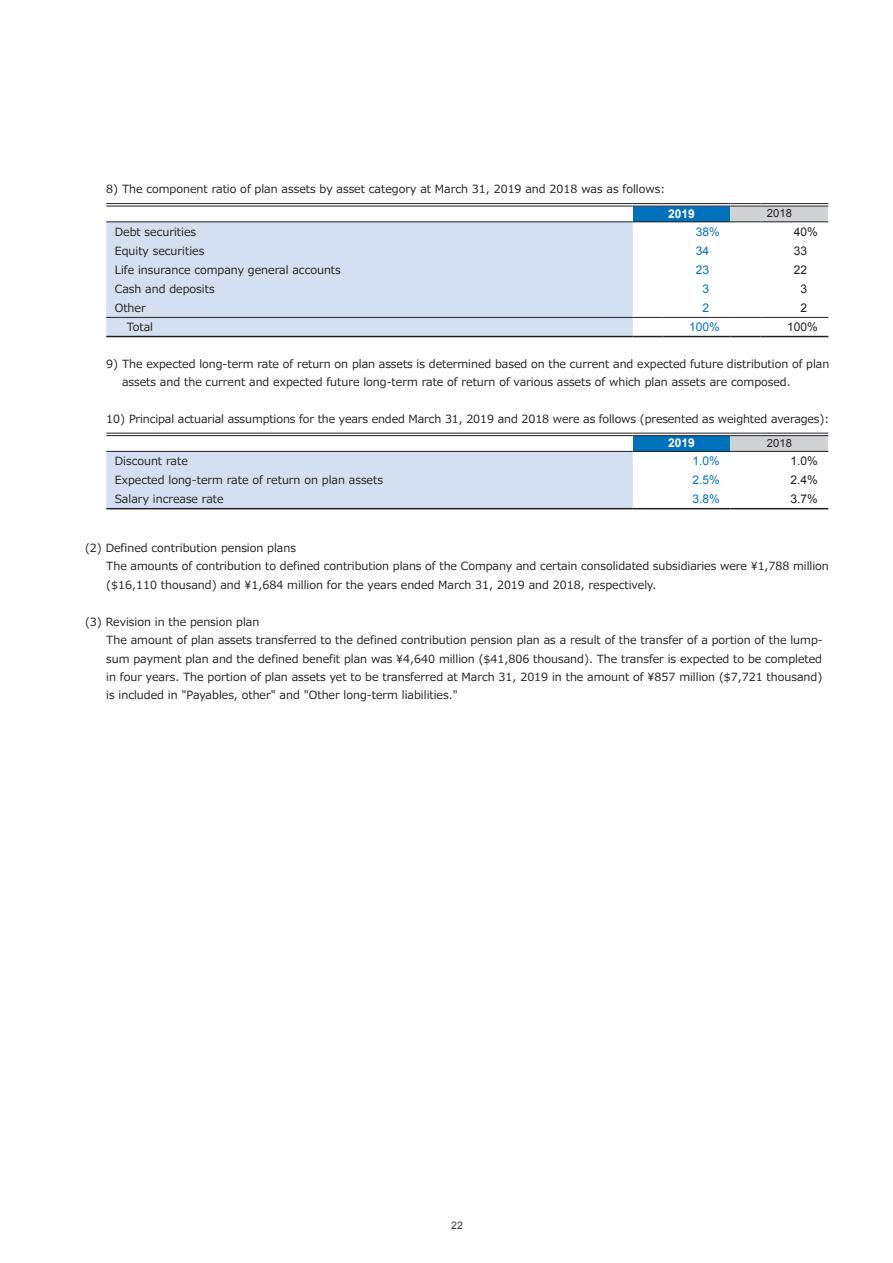
<style>
.page{position:relative;width:893px;height:1263px;background:#fff}
.page>*{position:absolute;margin:0;border:0;box-sizing:border-box;transform-origin:0 0}
.t1{font:12px "Arial";color:#0072bc}
.t2{font:12px "Arial";color:#231f20}
.t3{font:700 12px "Arial";color:#fff}
.t4{font:11.25px/18.5px "Meiryo";color:#231f20}
.t5{font:11.25px "Arial";color:#231f20}
.t6{font:10.5px "Arial";color:#3e3e3f}
</style>
<div class="page">
<div style="left:633px;top:205px;width:97px;height:17px;background:#0072bc"></div>
<div style="left:730px;top:205px;width:98px;height:17px;background:#d1d2d4"></div>
<div style="left:106px;top:223px;width:527px;height:113px;background:#d4e0f1"></div>
<hr style="left:662px;top:203px;width:68px;height:3px;background:#fff">
<hr style="left:730px;top:203px;width:30px;height:3px;background:#fff">
<hr style="left:760px;top:203px;width:68px;height:3px;background:#fff">
<hr style="left:106px;top:222px;width:527px;height:1px;background:#231f20">
<svg style="left:633px;top:222px;width:29px;height:1px"></svg>
<hr style="left:662px;top:222px;width:68px;height:1px;background:#231f20">
<hr style="left:730px;top:222px;width:30px;height:1px;background:#231f20">
<hr style="left:760px;top:222px;width:68px;height:1px;background:#231f20">
<hr style="left:106px;top:336px;width:527px;height:1px;background:#231f20">
<svg style="left:633px;top:336px;width:29px;height:1px"></svg>
<hr style="left:662px;top:336px;width:68px;height:1px;background:#231f20">
<hr style="left:730px;top:336px;width:30px;height:1px;background:#231f20">
<hr style="left:760px;top:336px;width:68px;height:1px;background:#231f20">
<hr style="left:106px;top:203px;width:527px;height:1px;background:#231f20">
<hr style="left:106px;top:206px;width:527px;height:1px;background:#231f20">
<svg style="left:633px;top:203px;width:29px;height:4px"></svg>
<hr style="left:662px;top:203px;width:68px;height:1px;background:#231f20">
<hr style="left:662px;top:206px;width:68px;height:1px;background:#231f20">
<hr style="left:730px;top:203px;width:30px;height:1px;background:#231f20">
<hr style="left:730px;top:206px;width:30px;height:1px;background:#231f20">
<hr style="left:760px;top:203px;width:68px;height:1px;background:#231f20">
<hr style="left:760px;top:206px;width:68px;height:1px;background:#231f20">
<hr style="left:106px;top:317px;width:527px;height:1px;background:#231f20">
<svg style="left:633px;top:317px;width:29px;height:1px"></svg>
<hr style="left:662px;top:317px;width:68px;height:1px;background:#231f20">
<hr style="left:730px;top:317px;width:30px;height:1px;background:#231f20">
<hr style="left:760px;top:317px;width:68px;height:1px;background:#231f20">
<div style="left:633px;top:434px;width:97px;height:17px;background:#0072bc"></div>
<div style="left:730px;top:434px;width:98px;height:17px;background:#d1d2d4"></div>
<div style="left:106px;top:452px;width:527px;height:56px;background:#d4e0f1"></div>
<hr style="left:633px;top:433px;width:97px;height:3px;background:#fff">
<hr style="left:730px;top:433px;width:98px;height:3px;background:#fff">
<hr style="left:106px;top:451px;width:527px;height:1px;background:#231f20">
<hr style="left:633px;top:451px;width:97px;height:1px;background:#231f20">
<hr style="left:730px;top:451px;width:98px;height:1px;background:#231f20">
<hr style="left:106px;top:433px;width:527px;height:1px;background:#231f20">
<hr style="left:106px;top:435px;width:527px;height:1px;background:#231f20">
<hr style="left:633px;top:433px;width:97px;height:1px;background:#231f20">
<hr style="left:633px;top:435px;width:97px;height:1px;background:#231f20">
<hr style="left:730px;top:433px;width:98px;height:1px;background:#231f20">
<hr style="left:730px;top:435px;width:98px;height:1px;background:#231f20">
<hr style="left:106px;top:508px;width:527px;height:1px;background:#231f20">
<hr style="left:633px;top:508px;width:97px;height:1px;background:#231f20">
<hr style="left:730px;top:508px;width:98px;height:1px;background:#231f20">
<p class="t4" style="left:106px;top:181px;width:560px">8) The component ratio of plan assets by asset category at March 31, 2019 and 2018 was as follows:</p>
<p class="t3" style="left:668px;top:205px;width:28px">2019</p>
<p class="t5" style="left:767px;top:206px;width:27px">2018</p>
<p class="t4" style="left:115px;top:223px;width:83px">Debt securities</p>
<p class="t1" style="left:696px;top:224px;width:26px">38%</p>
<p class="t2" style="left:794px;top:224px;width:26px">40%</p>
<p class="t4" style="left:115px;top:242px;width:91px">Equity securities</p>
<p class="t1" style="left:696px;top:243px;width:15px">34</p>
<p class="t2" style="left:794px;top:243px;width:15px">33</p>
<p class="t4" style="left:115px;top:261px;width:228px">Life insurance company general accounts</p>
<p class="t1" style="left:696px;top:262px;width:15px">23</p>
<p class="t2" style="left:794px;top:262px;width:15px">22</p>
<p class="t4" style="left:115px;top:280px;width:101px">Cash and deposits</p>
<p class="t1" style="left:703px;top:281px;width:8px">3</p>
<p class="t2" style="left:800px;top:281px;width:8px">3</p>
<p class="t4" style="left:115px;top:299px;width:32px">Other</p>
<p class="t1" style="left:703px;top:300px;width:8px">2</p>
<p class="t2" style="left:800px;top:300px;width:8px">2</p>
<p class="t4" style="left:127px;top:318px;width:28px">Total</p>
<p class="t1" style="left:689px;top:319px;width:32px">100%</p>
<p class="t2" style="left:787px;top:319px;width:32px">100%</p>
<p class="t4" style="left:122px;top:355px;width:709px;text-indent:-16px">9) The expected long-term rate of return on plan assets is determined based on the current and expected future distribution of plan assets and the current and expected future long-term rate of return of various assets of which plan assets are composed.</p>
<p class="t4" style="left:106px;top:410px;width:724px">10) Principal actuarial assumptions for the years ended March 31, 2019 and 2018 were as follows (presented as weighted averages):</p>
<p class="t3" style="left:668px;top:435px;width:28px">2019</p>
<p class="t5" style="left:767px;top:436px;width:27px">2018</p>
<p class="t4" style="left:115px;top:452px;width:75px">Discount rate</p>
<p class="t1" style="left:693px;top:453px;width:29px">1.0%</p>
<p class="t2" style="left:790px;top:453px;width:29px">1.0%</p>
<p class="t4" style="left:115px;top:471px;width:270px">Expected long-term rate of return on plan assets</p>
<p class="t1" style="left:693px;top:472px;width:29px">2.5%</p>
<p class="t2" style="left:790px;top:472px;width:29px">2.4%</p>
<p class="t4" style="left:115px;top:491px;width:110px">Salary increase rate</p>
<p class="t1" style="left:693px;top:491px;width:29px">3.8%</p>
<p class="t2" style="left:790px;top:491px;width:29px">3.7%</p>
<p class="t4" style="left:106px;top:539px;width:724px;text-indent:-21px">(2) Defined contribution pension plans<br>The amounts of contribution to defined contribution plans of the Company and certain consolidated subsidiaries were ¥1,788 million ($16,110 thousand) and ¥1,684 million for the years ended March 31, 2019 and 2018, respectively.</p>
<p class="t4" style="left:106px;top:613px;width:718px;text-indent:-21px">(3) Revision in the pension plan<br>The amount of plan assets transferred to the defined contribution pension plan as a result of the transfer of a portion of the lump&shy;sum payment plan and the defined benefit plan was ¥4,640 million ($41,806 thousand). The transfer is expected to be completed in four years. The portion of plan assets yet to be transferred at March 31, 2019 in the amount of ¥857 million ($7,721 thousand) is included in "Payables, other" and "Other long-term liabilities."</p>
<p class="t6" style="left:451px;top:1218px;width:13px">22</p>
</div>
